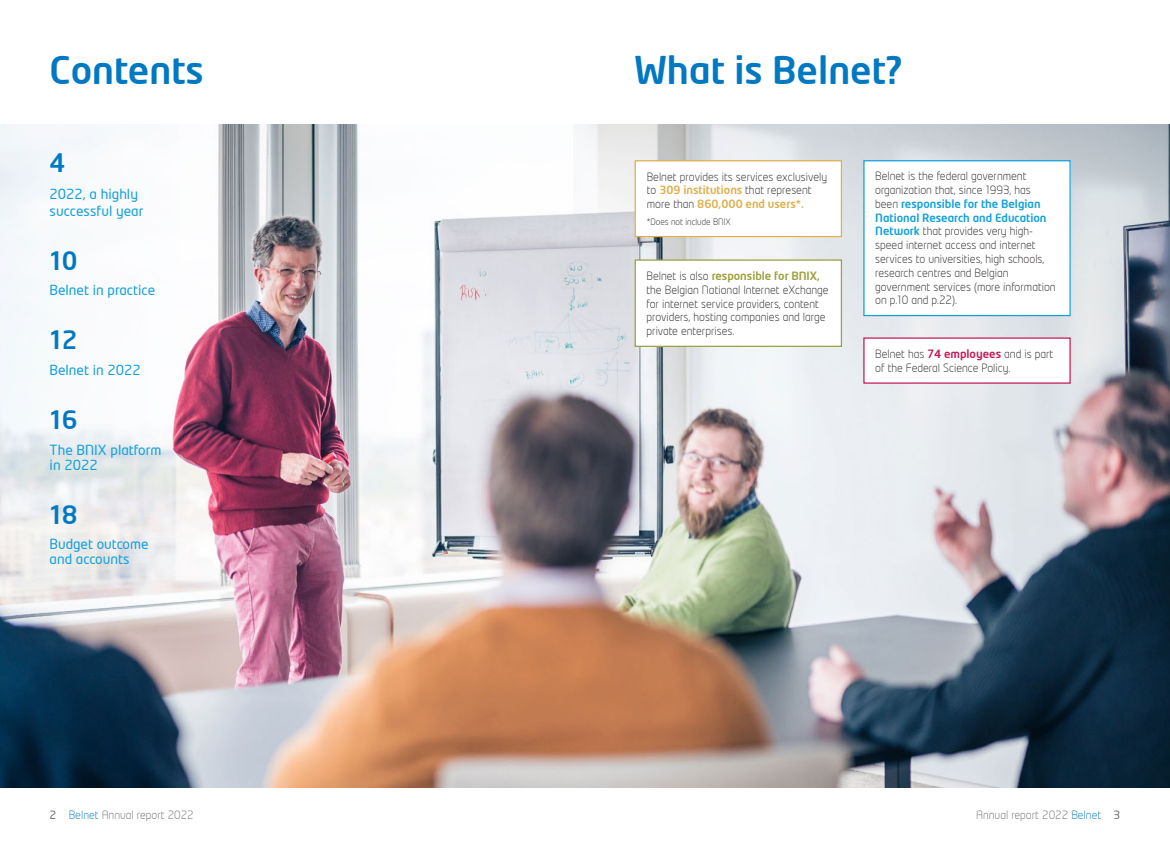
<style>
.page{position:relative;width:1170px;height:851px;background:#fff}
.page>*{position:absolute;margin:0;border:0;box-sizing:border-box;transform-origin:0 0}
.t1{font:500 37.5px "Neo Tech";color:#0079c2}
.t2{font:500 25px "Neo Tech";color:#0079c2}
.t3{font:13.75px/15px "Neo Tech";color:#12a0db}
.t4{font:300 11.25px/13.8px "Neo Tech";color:#231f20}
.t5{font:300 11.25px "Neo Tech";color:#6c6d70}
.t6{font:300 8.75px "Neo Tech";color:#231f20}
.s1{font-family:"Neo Tech Pro";font-weight:500;color:#dfaf4b}
.s2{font-weight:500;color:#dfaf4b}
.s3{font-weight:500;color:#9ca03c}
.s4{font-weight:500;color:#12a0db}
.s5{font-weight:500;color:#c21a57}
.s6{font-weight:400}
.s7{color:#0079c2}
</style>
<div class="page">
<img style="left:0;top:125px;width:1169px;height:662px">
<div style="left:635px;top:161px;width:206px;height:75px;background:#fff"></div>
<div style="left:634px;top:160px;width:208px;height:77px;border:1px solid #dfaf4b"></div>
<div style="left:863px;top:161px;width:206px;height:154px;background:#fff"></div>
<div style="left:863px;top:160px;width:207px;height:156px;border:1px solid #12a0db"></div>
<div style="left:863px;top:338px;width:206px;height:45px;background:#fff"></div>
<div style="left:635px;top:260px;width:206px;height:86px;background:#fff"></div>
<div style="left:634px;top:259px;width:208px;height:88px;border:1px solid #9ca03c"></div>
<h1 class="t1" style="left:50px;top:46px;width:156px">Contents</h1>
<h1 class="t1" style="left:634px;top:46px;width:269px">What is Belnet?</h1>
<h2 class="t2" style="left:50px;top:147px;width:17px">4</h2>
<p class="t3" style="left:50px;top:185px;width:95px;line-height:16.5px">2022, a highly successful year</p>
<h2 class="t2" style="left:50px;top:244px;width:30px">10</h2>
<p class="t3" style="left:50px;top:282px;width:107px">Belnet in practice</p>
<h2 class="t2" style="left:50px;top:324px;width:30px">12</h2>
<p class="t3" style="left:50px;top:362px;width:93px">Belnet in 2022</p>
<h2 class="t2" style="left:50px;top:404px;width:30px">16</h2>
<p class="t3" style="left:50px;top:441px;width:113px">The BNIX platform in 2022</p>
<h2 class="t2" style="left:50px;top:498px;width:30px">18</h2>
<p class="t3" style="left:50px;top:536px;width:100px">Budget outcome and accounts</p>
<p class="t4" style="left:646px;top:169px;width:182px">Belnet provides its services exclusively to <span class="s1">309</span> <span class="s2">institutions</span> that represent more than <span class="s1">860,</span><span class="s2">000 end users*.</span></p>
<p class="t6" style="left:646px;top:217px;width:86px">*Does not include BNIX</p>
<p class="t4" style="left:646px;top:269px;width:184px">Belnet is also <span class="s3">responsible for BNIX, </span>the Belgian National Internet eXchange for internet service providers, content providers, hosting companies and large private enterprises.</p>
<p class="t4" style="left:875px;top:169px;width:182px">Belnet is the federal government organization that, since 1993, has been <span class="s4">responsible for the Belgian National Research and Education Network</span> that provides very high&shy;speed internet access and internet services to universities, high schools, research centres and Belgian government services (more information on p.10 and p.22).</p>
<p class="t4" style="left:875px;top:347px;width:180px">Belnet has <span class="s5">74 employees</span> and is part of the Federal Science Policy.</p>
<p class="t5" style="left:50px;top:807px;width:146px"><span class="s6">2</span> <span class="s7">Belnet</span> Annual report 2022</p>
<p class="t5" style="left:976px;top:807px;width:146px">Annual report 2022 <span class="s7">Belnet</span> <span class="s6">3</span></p>
</div>
